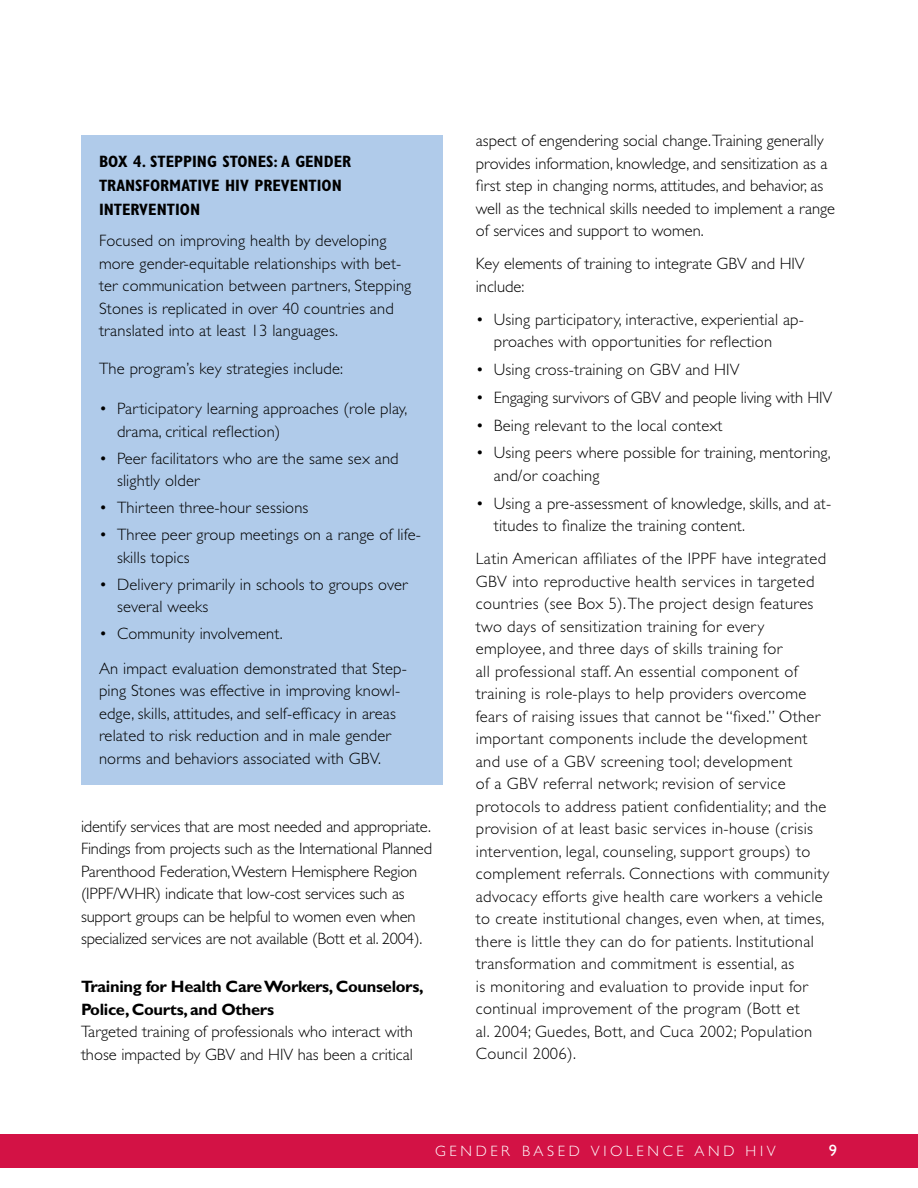
<style>
.page{position:relative;width:918px;height:1188px;background:#fff}
.page>*{position:absolute;margin:0;border:0;box-sizing:border-box;transform-origin:0 0}
.t1{font:300 16.5px/22.5px "Gill Sans Std";letter-spacing:.01em;color:#000}
.t2{font:300 16.5px/22.5px "Gill Sans Std";letter-spacing:-.01em;color:#000}
.t3{font:700 condensed 16.5px/24px "Gill Sans Std";color:#000}
.t4{font:700 16.5px/22.5px "Gill Sans Std";letter-spacing:-.02em;color:#000}
.t5{font:16.5px "Gill Sans Std";color:#fff}
.t6{font:300 15px "Gill Sans Std";color:#fff}
</style>
<div class="page">
<div style="left:81px;top:135px;width:361px;height:649px;background:#b0cbea"></div>
<div style="left:0;top:1134px;width:918px;height:34px;background:#d31245"></div>
<p class="t3" style="left:99px;top:149px;width:254px">BOX 4. STEPPING STONES: A GENDER<br>TRANSFORMATIVE HIV PREVENTION<br>INTERVENTION</p>
<p class="t1" style="left:99px;top:230px;width:314px">focused on improving health by developing more gender-equitable relationships with bet&shy;ter communication between partners, Stepping Stones is replicated in over 40 countries and translated into at least 13 languages.</p>
<p class="t1" style="left:99px;top:357px;width:246px">The program’s key strategies include:</p>
<p class="t1" style="left:99px;top:398px;width:310px">• Participatory learning approaches (role play,</p>
<p class="t1" style="left:117px;top:420px;width:165px">drama, critical reflection)</p>
<p class="t1" style="left:99px;top:447px;width:301px">• Peer facilitators who are the same sex and</p>
<p class="t1" style="left:117px;top:470px;width:85px">slightly older</p>
<p class="t1" style="left:99px;top:497px;width:211px">• Thirteen three-hour sessions</p>
<p class="t1" style="left:99px;top:524px;width:324px">• Three peer group meetings on a range of life-</p>
<p class="t1" style="left:117px;top:546px;width:74px">skills topics</p>
<p class="t1" style="left:99px;top:573px;width:310px">• Delivery primarily in schools to groups over</p>
<p class="t1" style="left:117px;top:596px;width:93px">several weeks</p>
<p class="t1" style="left:99px;top:623px;width:185px">• Community involvement.</p>
<p class="t1" style="left:99px;top:657px;width:309px">an impact evaluation demonstrated that Step&shy;ping Stones was effective in improving knowl&shy;edge, skills, attitudes, and self-efficacy in areas related to risk reduction and in male gender norms and behaviors associated with GBV.</p>
<p class="t2" style="left:81px;top:815px;width:353px">identify services that are most needed and appropriate. findings from projects such as the international Planned Parenthood federation,Western hemisphere region (iPPf/Whr) indicate that low-cost services such as support groups can be helpful to women even when specialized services are not available (Bott et al. 2004).</p>
<h4 class="t4" style="left:81px;top:975px;width:344px">Training for Health CareWorkers, Counselors,<br>Police, Courts, and others</h4>
<p class="t1" style="left:81px;top:1021px;width:334px">Targeted training of professionals who interact with those impacted by GBV and hiV has been a critical</p>
<p class="t1" style="left:476px;top:130px;width:361px">aspect of engendering social change.Training generally provides information, knowledge, and sensitization as a first step in changing norms, attitudes, and behavior, as well as the technical skills needed to implement a range of services and support to women.</p>
<p class="t1" style="left:476px;top:253px;width:330px">Key elements of training to integrate GBV and hiV include:</p>
<p class="t1" style="left:494px;top:308px;width:311px;text-indent:-18px">• Using participatory, interactive, experiential ap&shy;proaches with opportunities for reflection</p>
<p class="t1" style="left:476px;top:358px;width:265px">• Using cross-training on GBV and HIV</p>
<p class="t2" style="left:476px;top:386px;width:358px">• Engaging survivors of GBV and people living with HIV</p>
<p class="t1" style="left:476px;top:414px;width:248px">• Being relevant to the local context</p>
<p class="t1" style="left:476px;top:442px;width:356px">• Using peers where possible for training, mentoring,</p>
<p class="t1" style="left:494px;top:464px;width:107px">and/or coaching</p>
<p class="t1" style="left:494px;top:492px;width:338px;text-indent:-18px">• Using a pre-assessment of knowledge, skills, and at&shy;titudes to finalize the training content.</p>
<p class="t1" style="left:476px;top:548px;width:355px">latin american affiliates of the iPPf have integrated GBV into reproductive health services in targeted countries (see Box 5).The project design features two days of sensitization training for every employee, and three days of skills training for<br>all professional staff. an essential component of training is role-plays to help providers overcome fears of raising issues that cannot be “fixed.” Other important components include the development and use of a GBV screening tool; development<br>of a GBV referral network; revision of service protocols to address patient confidentiality; and the provision of at least basic services in-house (crisis intervention, legal, counseling, support groups) to complement referrals. connections with community advocacy efforts give health care workers a vehicle to create institutional changes, even when, at times, there is little they can do for patients. institutional transformation and commitment is essential, as<br>is monitoring and evaluation to provide input for continual improvement of the program (Bott et<br>al. 2004; Guedes, Bott, and cuca 2002; Population council 2006).</p>
<p class="t6" style="left:435px;top:1142px;width:342px">G e n D e r B a S e D V i O l e n c e a n D h i V</p>
<p class="t5" style="left:829px;top:1141px;width:10px">9</p>
</div>
